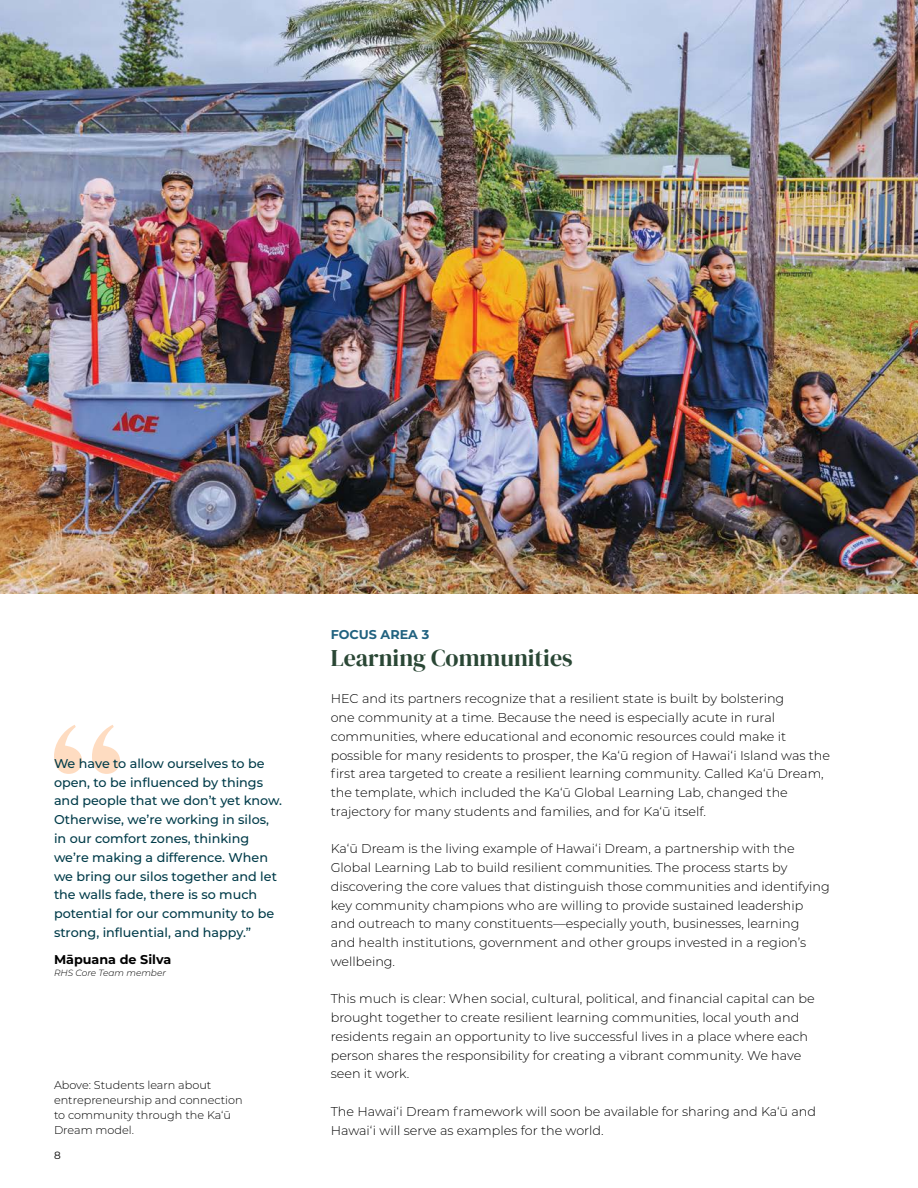
<style>
.page{position:relative;width:918px;height:1188px;background:#fff}
.page>*{position:absolute;margin:0;border:0;box-sizing:border-box;transform-origin:0 0}
.body{font:24px "DM Serif Display";color:#2a4735}
.body-2{font:300 12.75px/18.8px "Montserrat";color:#000}
.body-3{font:500 12.75px/18.8px "Montserrat";color:#003b49}
.body-4{font:700 12.75px "Montserrat";color:#000}
.body-5{font:700 12.75px "Montserrat";color:#216280}
.body-6{font:300 11.25px/15px "Montserrat";color:#000}
.t1{font:10.5px "Montserrat";color:#000}
.body-7{font:italic 300 9px "Montserrat";color:#000}
</style>
<div class="page">
<svg style="left:54px;top:725px;width:66px;height:49px"></svg>
<img style="left:0;top:0;width:918px;height:594px">
<p class="body-3" style="left:54px;top:754px;width:230px">We have to allow ourselves to be open, to be influenced by things and people that we don’t yet know.<br>Otherwise, we’re working in silos, in our comfort zones, thinking we’re making a difference. When we bring our silos together and let the walls fade, there is so much potential for our community to be strong, influential, and happy.”</p>
<p class="body-4" style="left:54px;top:950px;width:119px">Māpuana de Silva</p>
<p class="body-7" style="left:54px;top:966px;width:113px">RHS Core Team member</p>
<p class="body-6" style="left:54px;top:1077px;width:190px">Above: Students learn about entrepreneurship and connection to community through the Ka‘ū<br>Dream model.</p>
<p class="t1" style="left:54px;top:1148px;width:8px">8</p>
<p class="body-5" style="left:331px;top:625px;width:100px">FOCUS AREA 3</p>
<p class="body" style="left:331px;top:644px;width:243px">Learning Communities</p>
<p class="body-2" style="left:331px;top:689px;width:501px">HEC and its partners recognize that a resilient state is built by bolstering<br>one community at a time. Because the need is especially acute in rural communities, where educational and economic resources could make it possible for many residents to prosper, the Ka‘ū region of Hawai‘i Island was the first area targeted to create a resilient learning community. Called Ka‘ū Dream, the template, which included the Ka‘ū Global Learning Lab, changed the trajectory for many students and families, and for Ka‘ū itself.</p>
<p class="body-2" style="left:331px;top:839px;width:501px">Ka‘ū Dream is the living example of Hawai‘i Dream, a partnership with the Global Learning Lab to build resilient communities. The process starts by discovering the core values that distinguish those communities and identifying key community champions who are willing to provide sustained leadership and outreach to many constituents—especially youth, businesses, learning<br>and health institutions, government and other groups invested in a region’s wellbeing.</p>
<p class="body-2" style="left:331px;top:989px;width:485px">This much is clear: When social, cultural, political, and financial capital can be brought together to create resilient learning communities, local youth and residents regain an opportunity to live successful lives in a place where each person shares the responsibility for creating a vibrant community. We have seen it work.</p>
<p class="body-2" style="left:331px;top:1102px;width:487px">The Hawai‘i Dream framework will soon be available for sharing and Ka‘ū and<br>Hawai‘i will serve as examples for the world.</p>
</div>
